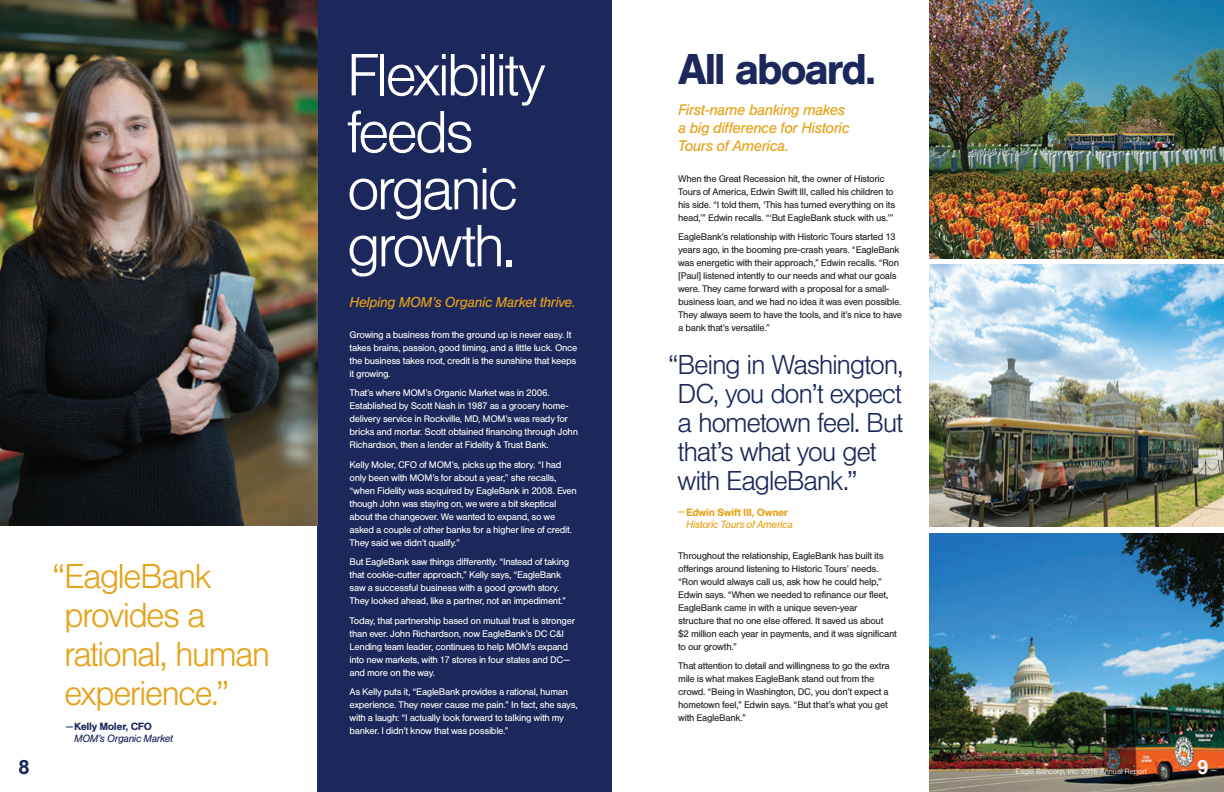
<style>
.page{position:relative;width:1224px;height:792px;background:#fff}
.page>*{position:absolute;margin:0;border:0;box-sizing:border-box;transform-origin:0 0}
.t1{font:300 62px/57px "Nimbus San";letter-spacing:-.06em;color:#fff}
.t2{font:700 45px "Nimbus San";letter-spacing:-.06em;color:#1c275b}
.t3{font:300 36px/39px "Nimbus San";letter-spacing:-.05em;color:#e6a218}
.t4{font:300 28.5px/29px "Nimbus San";letter-spacing:-.05em;color:#1c275b}
.t5{font:700 21px "Nimbus San";color:#1c275b}
.t6{font:700 21px "Nimbus San";color:#fff}
.t7{font:italic 16px/18px "Nimbus San";letter-spacing:-.03em;color:#e6a218}
.t8{font:italic 15px "Nimbus San";letter-spacing:-.03em;color:#e6a218}
.t9{font:italic 11px/12px "Nimbus San";letter-spacing:-.04em;color:#e6a218}
.t10{font:italic 11px/12px "Nimbus San";letter-spacing:-.035em;color:#1c275b}
.t11{font:10px/13px "Nimbus San";letter-spacing:-.03em;color:#fff}
.t12{font:10px/13px "Nimbus San";letter-spacing:-.03em;color:#231f20}
.t13{font:300 8px "Nimbus San";letter-spacing:-.01em;color:#fff}
.s1{font-style:normal}
.s2{font-weight:700;font-style:normal}
</style>
<div class="page">
<div style="left:317px;top:0;width:295px;height:792px;background:#1c275b"></div>
<img style="left:0;top:0;width:317px;height:525px">
<img style="left:929px;top:533px;width:295px;height:259px">
<img style="left:929px;top:0;width:295px;height:259px">
<img style="left:929px;top:265px;width:295px;height:262px">
<h1 class="t1" style="left:347px;top:48px;width:200px">Flexibility feeds organic growth.</h1>
<h2 class="t2" style="left:678px;top:44px;width:200px">All aboard.</h2>
<h3 class="t7" style="left:678px;top:100px;width:173px">First-name banking makes a big difference for Historic<br>Tours of America.</h3>
<p class="t12" style="left:678px;top:172px;width:219px">When the Great Recession hit, the owner of Historic Tours of America, Edwin Swift III, called his children to his side. “I told them, ‘This has turned everything on its head,’” Edwin recalls. “‘But EagleBank stuck with us.’”</p>
<p class="t12" style="left:678px;top:230px;width:226px">EagleBank’s relationship with Historic Tours started 13 years ago, in the booming pre-crash years. “EagleBank was energetic with their approach,” Edwin recalls. “Ron [Paul] listened intently to our needs and what our goals were. They came forward with a proposal for a small&shy;business loan, and we had no idea it was even possible.<br>They always seem to have the tools, and it’s nice to have a bank that’s versatile.”</p>
<h3 class="t8" style="left:350px;top:293px;width:228px">Helping MOM’s Organic Market thrive.</h3>
<p class="t11" style="left:350px;top:328px;width:230px">Growing a business from the ground up is never easy. It takes brains, passion, good timing, and a little luck. Once the business takes root, credit is the sunshine that keeps it growing.</p>
<p class="t11" style="left:350px;top:386px;width:230px">That’s where MOM’s Organic Market was in 2006.<br>Established by Scott Nash in 1987 as a grocery home&shy;delivery service in Rockville, MD, MOM’s was ready for bricks and mortar. Scott obtained financing through John Richardson, then a lender at Fidelity &amp; Trust Bank.</p>
<p class="t11" style="left:350px;top:458px;width:229px">Kelly Moler, CFO of MOM’s, picks up the story. “I had only been with MOM’s for about a year,” she recalls, “when Fidelity was acquired by EagleBank in 2008. Even though John was staying on, we were a bit skeptical about the changeover. We wanted to expand, so we asked a couple of other banks for a higher line of credit.<br>They said we didn’t qualify.”</p>
<p class="t11" style="left:350px;top:555px;width:221px">But EagleBank saw things differently. “Instead of taking that cookie-cutter approach,” Kelly says, “EagleBank saw a successful business with a good growth story.<br>They looked ahead, like a partner, not an impediment.”</p>
<p class="t11" style="left:350px;top:614px;width:227px">Today, that partnership based on mutual trust is stronger than ever. John Richardson, now EagleBank’s DC C&amp;I Lending team leader, continues to help MOM’s expand into new markets, with 17 stores in four states and DC— and more on the way.</p>
<p class="t11" style="left:350px;top:685px;width:230px">As Kelly puts it, “EagleBank provides a rational, human experience. They never cause me pain.” In fact, she says, with a laugh: “I actually look forward to talking with my banker. I didn’t know that was possible.”</p>
<h3 class="t4" style="left:678px;top:351px;width:227px;text-indent:-10px">“Being in Washington,<br>DC, you don’t expect a hometown feel. But that’s what you get with EagleBank.”</h3>
<p class="t9" style="left:686px;top:506px;width:108px;text-indent:-8px"><span class="s1">—</span><span class="s2">Edwin Swift III, Owner<br></span>Historic Tours of America</p>
<h3 class="t3" style="left:64px;top:558px;width:208px;text-indent:-12px">“EagleBank provides a rational, human experience.”</h3>
<p class="t12" style="left:678px;top:549px;width:220px">Throughout the relationship, EagleBank has built its offerings around listening to Historic Tours’ needs. “Ron would always call us, ask how he could help,” Edwin says. “When we needed to refinance our fleet, EagleBank came in with a unique seven-year<br>structure that no one else offered. It saved us about $2 million each year in payments, and it was significant to our growth.”</p>
<p class="t12" style="left:678px;top:660px;width:213px">That attention to detail and willingness to go the extra mile is what makes EagleBank stand out from the crowd. “Being in Washington, DC, you don’t expect a hometown feel,” Edwin says. “But that’s what you get with EagleBank.”</p>
<p class="t10" style="left:74px;top:721px;width:100px;text-indent:-8px"><span class="s1">—</span><span class="s2">Kelly Moler, CFO<br></span>MOM’s Organic Market</p>
<h3 class="t5" style="left:18px;top:755px;width:13px">8</h3>
<p class="t13" style="left:1016px;top:767px;width:133px">Eagle Bancorp, Inc. 2016 Annual Report</p>
<h3 class="t6" style="left:1197px;top:755px;width:13px">9</h3>
</div>
